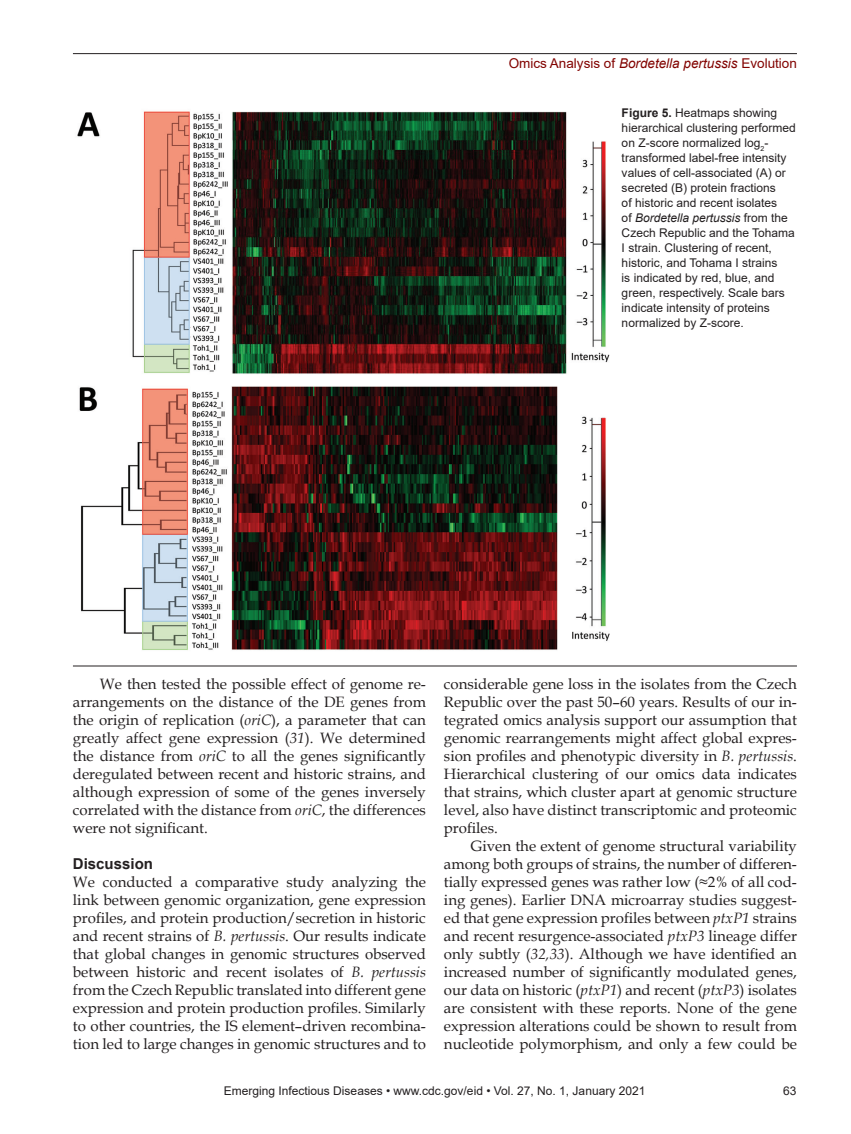
<style>
.page{position:relative;width:851px;height:1134px;background:#fff}
.page>*{position:absolute;margin:0;border:0;box-sizing:border-box;transform-origin:0 0}
.Body_Text{font:15px/18px "Book Antiqua";color:#231f20;text-align:justify}
.BodyText2{font:15px/18px "Book Antiqua";color:#231f20;text-align:justify}
.t1{font:700 15px "Arial";color:#231f20}
.Running_Head{font:13.5px "Arial";color:#820301}
.Figure_Legend{font:12px/15px "Arial";color:#231f20}
.s1{font-style:italic}
.s2{font-weight:700}
</style>
<div class="page">
<hr style="left:73px;top:53px;width:723px;height:1px;background:#231f20">
<img style="left:77px;top:111px;width:533px;height:540px">
<hr style="left:73px;top:666px;width:723px;height:1px;background:#231f20">
<p class="Running_Head" style="left:508px;top:54px;width:290px">Omics Analysis of <span class="s1">Bordetella pertussis</span> Evolution</p>
<p class="Figure_Legend" style="left:621px;top:105px;width:176px"><span class="s2">Figure 5.</span> Heatmaps showing hierarchical clustering performed on Z-score normalized log<sub>2</sub>- transformed label-free intensity values of cell-associated (A) or secreted (B) protein fractions<br>of historic and recent isolates<br>of <span class="s1">Bordetella pertussis</span> from the<br>Czech Republic and the Tohama<br>I strain. Clustering of recent, historic, and Tohama I strains<br>is indicated by red, blue, and green, respectively. Scale bars indicate intensity of proteins normalized by Z-score.</p>
<p class="Body_Text" style="left:73px;top:674px;width:354px;text-indent:27px">We then tested the possible effect of genome re&shy;arrangements on the distance of the DE genes from the origin of replication (<span class="s1">oriC</span>), a parameter that can greatly affect gene expression (<span class="s1">31</span>). We determined the distance from <span class="s1">oriC</span> to all the genes significantly deregulated between recent and historic strains, and although expression of some of the genes inversely correlated with the distance from <span class="s1">oriC</span>, the differences were not significant.</p>
<h1 class="t1" style="left:73px;top:853px;width:82px">Discussion</h1>
<p class="BodyText2" style="left:73px;top:872px;width:354px">We conducted a comparative study analyzing the link between genomic organization, gene expression profiles, and protein production/secretion in historic and recent strains of <span class="s1">B. pertussis</span>. Our results indicate that global changes in genomic structures observed between historic and recent isolates of <span class="s1">B. pertussis </span>from the Czech Republic translated into different gene expression and protein production profiles. Similarly to other countries, the IS element–driven recombina&shy;tion led to large changes in genomic structures and to</p>
<p class="BodyText2" style="left:444px;top:674px;width:354px">considerable gene loss in the isolates from the Czech Republic over the past 50–60 years. Results of our in&shy;tegrated omics analysis support our assumption that genomic rearrangements might affect global expres&shy;sion profiles and phenotypic diversity in <span class="s1">B. pertussis</span>.<br>Hierarchical clustering of our omics data indicates that strains, which cluster apart at genomic structure level, also have distinct transcriptomic and proteomic profiles.</p>
<p class="Body_Text" style="left:444px;top:836px;width:354px;text-indent:27px">Given the extent of genome structural variability among both groups of strains, the number of differen&shy;tially expressed genes was rather low (≈2% of all cod&shy;ing genes). Earlier DNA microarray studies suggest&shy;ed that gene expression profiles between <span class="s1">ptxP1</span> strains and recent resurgence-associated <span class="s1">ptxP3</span> lineage differ only subtly (<span class="s1">32,33</span>). Although we have identified an increased number of significantly modulated genes, our data on historic (<span class="s1">ptxP1</span>) and recent (<span class="s1">ptxP3</span>) isolates are consistent with these reports. None of the gene expression alterations could be shown to result from nucleotide polymorphism, and only a few could be</p>
<p class="Figure_Legend" style="left:224px;top:1084px;width:423px">Emerging Infectious Diseases • www.cdc.gov/eid • Vol. 27, No. 1, January 2021</p>
<p class="Figure_Legend" style="left:783px;top:1084px;width:15px">63</p>
</div>
